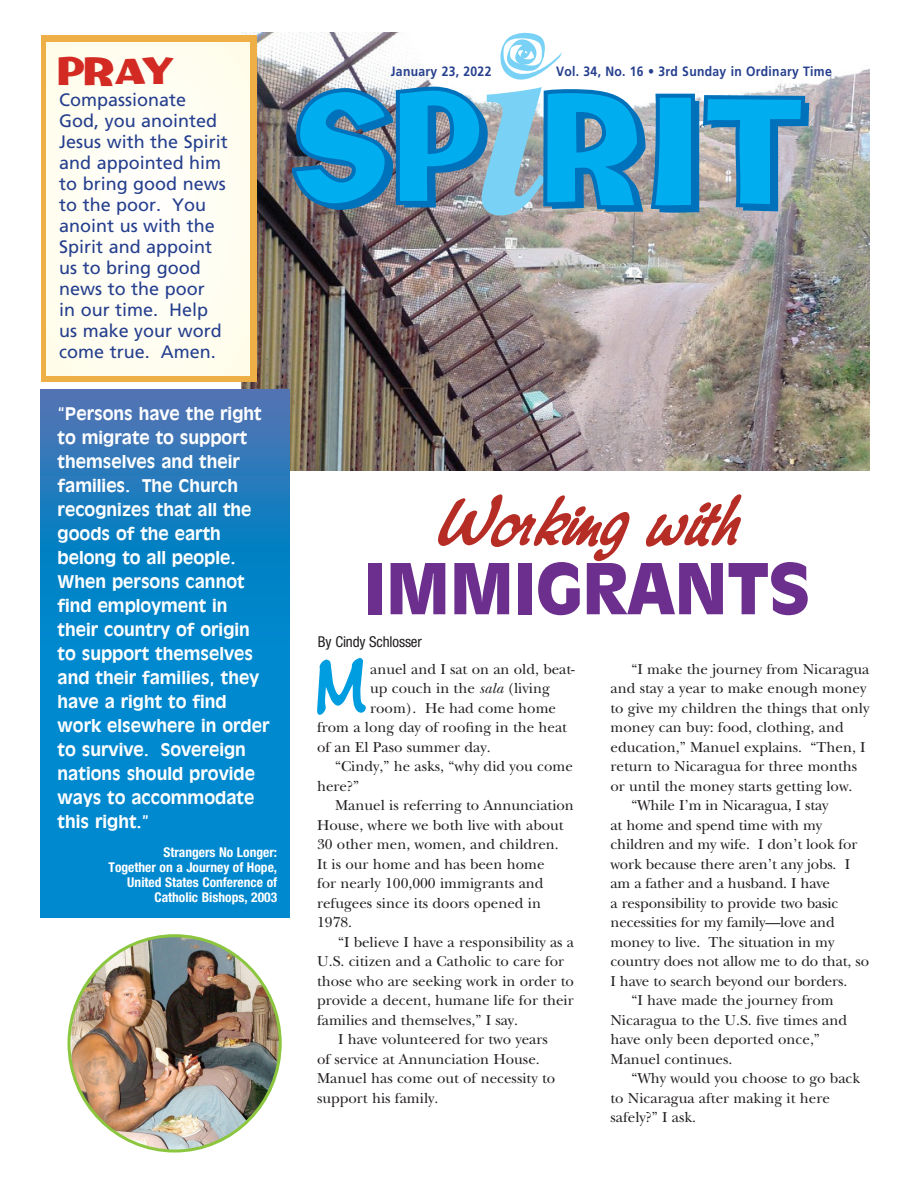
<style>
.page{position:relative;width:918px;height:1188px;background:#fff}
.page>*{position:absolute;margin:0;border:0;box-sizing:border-box;transform-origin:0 0}
.SP_Copy_1{font:700 79.8px "Montauk Pro";color:#009ee1}
.t1{font:italic 700 69px/69px "Montauk Pro";color:#b62d26;text-align:center}
.Poems_Etc{font:33px "Phoenix Chunky";color:#d32a24;scale:1.2 1}
.t2{font:18px/21px "Frutiger";color:#253f8e}
.SP_Copy_1-2{font:700 17.25px/24px "Incised 901 BT";color:#fff}
.SP_Copy_1-3{font:15px/19.5px "New Baskerville";color:#231f20}
.SP_Copy_1-4{font:condensed 15px "Helvetica Neue";letter-spacing:-.01em;color:#231f20}
.SP_Copy_1-5{font:700 condensed 13.5px "Helvetica Neue";color:#fff}
.Date{font:700 13.5px "Frutiger";letter-spacing:.025em;color:#253f8e;scale:.9 1}
.s1{font-family:"Incised 901 BT";font-weight:900;font-style:normal;color:#6c2f8e}
.s2{font-style:italic}
</style>
<div class="page">
<img style="left:241px;top:33px;width:629px;height:438px">
<div style="left:41px;top:36px;width:215px;height:346px;background:#eeaf47"></div>
<div style="left:46px;top:42px;width:203px;height:334px;background:#fffef2"></div>
<svg style="left:293px;top:32px;width:516px;height:184px"></svg>
<img style="left:71px;top:936px;width:209px;height:214px">
<svg style="left:41px;top:390px;width:249px;height:528px;background:#0d83c7"></svg>
<p class="Poems_Etc" style="left:57px;top:51px;width:100px">PRAY</p>
<p class="t2" style="left:59px;top:90px;width:170px">Compassionate<br>God, you anointed<br>Jesus with the Spirit and appointed him to bring good news to the poor. You anoint us with the<br>Spirit and appoint us to bring good news to the poor<br>in our time. Help us make your word come true. Amen.</p>
<p class="SP_Copy_1-2" style="left:58px;top:402px;width:213px">“Persons have the right to migrate to support themselves and their families. The Church recognizes that all the goods of the earth belong to all people.<br>When persons cannot find employment in their country of origin to support themselves and their families, they have a right to find work elsewhere in order to survive. Sovereign nations should provide ways to accommodate this right.”</p>
<p class="SP_Copy_1-5" style="left:163px;top:844px;width:115px">Strangers No Longer:</p>
<p class="SP_Copy_1-5" style="left:109px;top:859px;width:170px">Together on a Journey of Hope,</p>
<p class="SP_Copy_1-5" style="left:127px;top:874px;width:151px">United States Conference of</p>
<p class="SP_Copy_1-5" style="left:155px;top:889px;width:124px">Catholic Bishops, 2003</p>
<p class="Date" style="left:391px;top:63px;width:113px">January 23, 2022</p>
<p class="Date" style="left:556px;top:63px;width:308px">Vol. 34, No. 16 • 3rd Sunday in Ordinary Time</p>
<p class="t1" style="left:363px;top:487px;width:448px">Working with<br><span class="s1">IMMIGRANTS</span></p>
<p class="SP_Copy_1-4" style="left:318px;top:633px;width:105px">By Cindy Schlosser</p>
<p class="SP_Copy_1" style="left:314px;top:640px;width:54px">M</p>
<p class="SP_Copy_1-3" style="left:370px;top:659px;width:206px">anuel and I sat on an old, beat-</p>
<p class="SP_Copy_1-3" style="left:370px;top:679px;width:181px">up couch in the <span class="s2">sala</span> (living</p>
<p class="SP_Copy_1-3" style="left:370px;top:698px;width:187px">room). He had come home</p>
<p class="SP_Copy_1-3" style="left:317px;top:718px;width:252px">from a long day of roofing in the heat</p>
<p class="SP_Copy_1-3" style="left:317px;top:737px;width:175px">of an El Paso summer day.</p>
<p class="SP_Copy_1-3" style="left:317px;top:757px;width:257px;text-indent:18px">“Cindy,” he asks, “why did you come here?”</p>
<p class="SP_Copy_1-3" style="left:317px;top:796px;width:258px;text-indent:18px">Manuel is referring to Annunciation<br>House, where we both live with about<br>30 other men, women, and children.<br>It is our home and has been home<br>for nearly 100,000 immigrants and refugees since its doors opened in<br>1978.</p>
<p class="SP_Copy_1-3" style="left:317px;top:932px;width:259px;text-indent:21px">“I believe I have a responsibility as a U.S. citizen and a Catholic to care for those who are seeking work in order to provide a decent, humane life for their families and themselves,” I say.</p>
<p class="SP_Copy_1-3" style="left:317px;top:1030px;width:240px;text-indent:21px">I have volunteered for two years of service at Annunciation House.<br>Manuel has come out of necessity to support his family.</p>
<p class="SP_Copy_1-3" style="left:610px;top:659px;width:260px;text-indent:21px">“I make the journey from Nicaragua and stay a year to make enough money to give my children the things that only money can buy: food, clothing, and education,” Manuel explains. “Then, I return to Nicaragua for three months or until the money starts getting low.</p>
<p class="SP_Copy_1-3" style="left:610px;top:796px;width:260px;text-indent:21px">“While I’m in Nicaragua, I stay<br>at home and spend time with my children and my wife. I don’t look for work because there aren’t any jobs. I am a father and a husband. I have<br>a responsibility to provide two basic necessities for my family—love and money to live. The situation in my country does not allow me to do that, so I have to search beyond our borders.</p>
<p class="SP_Copy_1-3" style="left:610px;top:991px;width:238px;text-indent:21px">“I have made the journey from<br>Nicaragua to the U.S. five times and have only been deported once,”<br>Manuel continues.</p>
<p class="SP_Copy_1-3" style="left:610px;top:1069px;width:251px;text-indent:21px">“Why would you choose to go back to Nicaragua after making it here safely?” I ask.</p>
</div>
